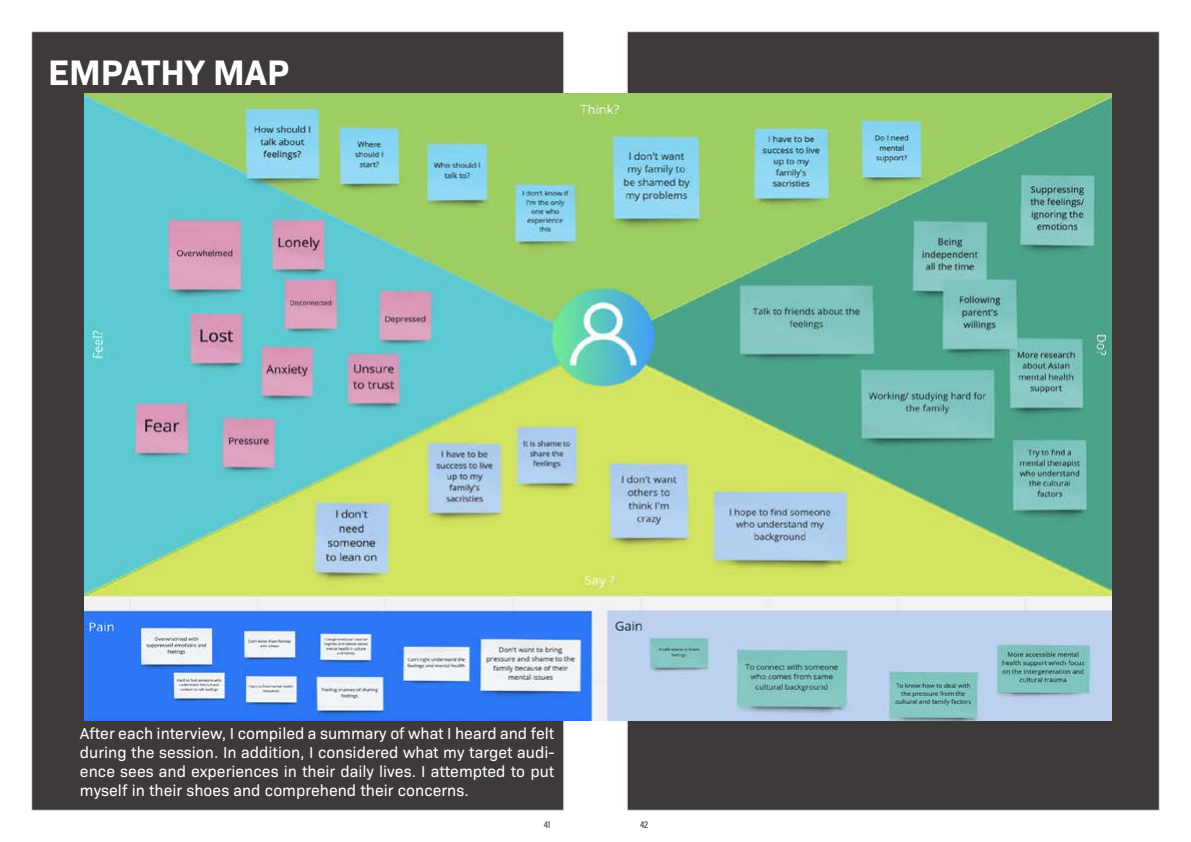
<style>
.page{position:relative;width:1191px;height:842px;background:#fff}
.page>*{position:absolute;margin:0;border:0;box-sizing:border-box;transform-origin:0 0}
.t1{font:700 36px "Bio Sans";color:#fff}
.t2{font:16px/19.2px "Bio Sans";color:#fff;text-align:justify}
.t3{font:500 10px "Acumin Pro Cond";color:#3e3a39}
</style>
<div class="page">
<div style="left:31px;top:31px;width:533px;height:780px;background:#3e3a39;border:1px solid #e4e4e4"></div>
<div style="left:626px;top:31px;width:533px;height:780px;background:#3e3a39;border:1px solid #e4e4e4"></div>
<img style="left:85px;top:93px;width:1026px;height:627px">
<h1 class="t1" style="left:48px;top:44px;width:242px">EMPATHY MAP</h1>
<p class="t2" style="left:80px;top:722px;width:476px">After each interview, I compiled a summary of what I heard and felt during the session. In addition, I considered what my target audi&shy;ence sees and experiences in their daily lives. I attempted to put myself in their shoes and comprehend their concerns.</p>
<p class="t3" style="left:543px;top:818px;width:8px">41</p>
<p class="t3" style="left:640px;top:818px;width:10px">42</p>
</div>
